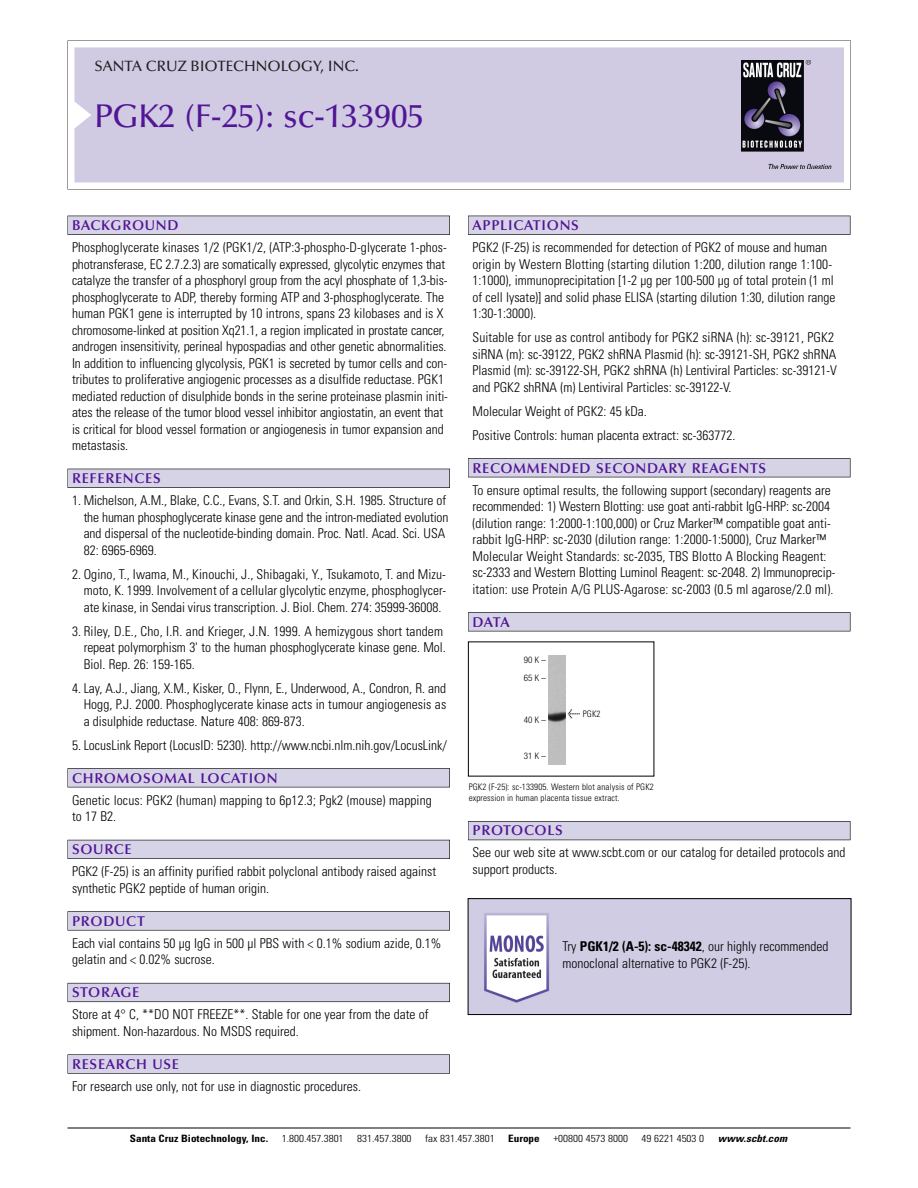
<style>
.page{position:relative;width:918px;height:1188px;background:#fff}
.page>*{position:absolute;margin:0;border:0;box-sizing:border-box;transform-origin:0 0}
.t1{font:500 33px "Optima";color:#511695}
.t2{font:500 15px "Optima";color:#231f20}
.t3{font:600 14.25px "Optima";letter-spacing:.05em;color:#511695}
.t4{font:300 condensed 13.5px/16.5px "Univers";color:#000}
.t5{font:300 condensed 10.2px "Univers";color:#000;scale:1.1 1}
.t6{font:700 condensed 10.2px "Univers";color:#000;scale:1.1 1}
.t7{font:italic 700 condensed 10.2px "Univers";letter-spacing:.005em;color:#000;scale:1.1 1}
.t8{font:300 condensed 9px/10.5px "Univers";letter-spacing:.015em;color:#000}
.t9{font:300 condensed 9px/18px "Helvetica Neue";letter-spacing:.13em;color:#000}
.s1{font-family:"Meta Plus";font-weight:400;font-stretch:normal;font-size:10.5px}
.s2{font-weight:700}
</style>
<div class="page">
<svg style="left:68px;top:40px;width:783px;height:149px"></svg>
<div style="left:74px;top:47px;width:770px;height:135px;background:#d1cae3"></div>
<img style="left:741px;top:60px;width:90px;height:108px">
<div style="left:68px;top:216px;width:382px;height:19px;background:#525155"></div>
<div style="left:68px;top:216px;width:381px;height:18px;background:#d7d3e7"></div>
<div style="left:68px;top:469px;width:382px;height:19px;background:#515055"></div>
<div style="left:68px;top:469px;width:381px;height:18px;background:#d7d3e7"></div>
<div style="left:68px;top:768px;width:382px;height:19px;background:#545357"></div>
<div style="left:68px;top:769px;width:381px;height:18px;background:#d7d3e7"></div>
<div style="left:68px;top:840px;width:382px;height:19px;background:#54535a"></div>
<div style="left:68px;top:840px;width:381px;height:18px;background:#d7d3e7"></div>
<svg style="left:68px;top:911px;width:382px;height:20px"></svg>
<div style="left:68px;top:912px;width:381px;height:18px;background:#d7d3e7"></div>
<div style="left:68px;top:983px;width:382px;height:19px;background:#66646e"></div>
<div style="left:68px;top:983px;width:381px;height:18px;background:#d7d3e7"></div>
<div style="left:68px;top:1054px;width:382px;height:20px;background:#616161"></div>
<div style="left:68px;top:1055px;width:381px;height:18px;background:#d7d3e7"></div>
<div style="left:468px;top:216px;width:382px;height:19px;background:#525155"></div>
<div style="left:468px;top:216px;width:382px;height:18px;background:#d7d3e7"></div>
<div style="left:468px;top:458px;width:382px;height:19px;background:#525155"></div>
<div style="left:468px;top:459px;width:382px;height:18px;background:#d7d3e7"></div>
<div style="left:468px;top:612px;width:382px;height:19px;background:#545357"></div>
<div style="left:468px;top:613px;width:382px;height:18px;background:#d7d3e7"></div>
<div style="left:468px;top:821px;width:382px;height:19px;background:#535259"></div>
<div style="left:468px;top:822px;width:382px;height:18px;background:#d7d3e7"></div>
<hr style="left:68px;top:1128px;width:782px;height:1px;background:#000">
<img style="left:548px;top:655px;width:18px;height:109px">
<img style="left:470px;top:900px;width:379px;height:113px">
<div style="left:468px;top:898px;width:383px;height:117px;border:1px solid #000"></div>
<p class="t2" style="left:94px;top:61px;width:266px">SANTA CRUZ BIOTECHNOLOGY, INC.</p>
<h1 class="t1" style="left:94px;top:103px;width:331px">PGK2 (F-25): sc-133905</h1>
<p class="t3" style="left:72px;top:219px;width:108px">BACKGROUND</p>
<p class="t4" style="left:72px;top:240px;width:378px">Phosphoglycerate kinases 1/2 (PGK1/2, (ATP:3-phospho-D-glycerate 1-phos&shy;photransferase, EC 2.7.2.3) are somatically expressed, glycolytic enzymes that catalyze the transfer of a phosphoryl group from the acyl phosphate of 1,3-bis&shy;phosphoglycerate to ADP, thereby forming ATP and 3-phosphoglycerate. The human PGK1 gene is interrupted by 10 introns, spans 23 kilobases and is X chromosome-linked at position Xq21.1, a region implicated in prostate cancer, androgen insensitivity, perineal hypospadias and other genetic abnormalities.<br>In addition to influencing glycolysis, PGK1 is secreted by tumor cells and con&shy;tributes to proliferative angiogenic processes as a disulfide reductase. PGK1 mediated reduction of disulphide bonds in the serine proteinase plasmin initi&shy;ates the release of the tumor blood vessel inhibitor angiostatin, an event that is critical for blood vessel formation or angiogenesis in tumor expansion and metastasis.</p>
<p class="t3" style="left:72px;top:473px;width:90px">REFERENCES</p>
<p class="t4" style="left:84px;top:493px;width:366px;text-indent:-12px">1. Michelson, A.M., Blake, C.C., Evans, S.T. and Orkin, S.H. 1985. Structure of the human phosphoglycerate kinase gene and the intron-mediated evolution and dispersal of the nucleotide-binding domain. Proc. Natl. Acad. Sci. USA 82: 6965-6969.</p>
<p class="t4" style="left:84px;top:567px;width:364px;text-align:justify;text-indent:-12px">2. Ogino, T., Iwama, M., Kinouchi, J., Shibagaki, Y., Tsukamoto, T. and Mizu&shy;moto, K. 1999. Involvement of a cellular glycolytic enzyme, phosphoglycer&shy;ate kinase, in Sendai virus transcription. J. Biol. Chem. 274: 35999-36008.</p>
<p class="t4" style="left:84px;top:624px;width:364px;text-indent:-12px">3. Riley, D.E., Cho, I.R. and Krieger, J.N. 1999. A hemizygous short tandem repeat polymorphism 3' to the human phosphoglycerate kinase gene. Mol.<br>Biol. Rep. 26: 159-165.</p>
<p class="t4" style="left:84px;top:681px;width:364px;text-align:justify;text-indent:-12px">4. Lay, A.J., Jiang, X.M., Kisker, O., Flynn, E., Underwood, A., Condron, R. and Hogg, P.J. 2000. Phosphoglycerate kinase acts in tumour angiogenesis as a disulphide reductase. Nature 408: 869-873.</p>
<p class="t4" style="left:72px;top:738px;width:376px">5. LocusLink Report (LocusID: 5230). http://www.ncbi.nlm.nih.gov/LocusLink/</p>
<p class="t3" style="left:72px;top:772px;width:207px">CHROMOSOMAL LOCATION</p>
<p class="t4" style="left:72px;top:793px;width:361px">Genetic locus: PGK2 (human) mapping to 6p12.3; Pgk2 (mouse) mapping to 17 B2.</p>
<p class="t3" style="left:72px;top:844px;width:61px">SOURCE</p>
<p class="t4" style="left:72px;top:864px;width:366px">PGK2 (F-25) is an affinity purified rabbit polyclonal antibody raised against synthetic PGK2 peptide of human origin.</p>
<p class="t3" style="left:72px;top:915px;width:74px">PRODUCT</p>
<p class="t4" style="left:72px;top:936px;width:371px">Each vial contains 50 µg IgG in 500 µl PBS with &lt; 0.1% sodium azide, 0.1% gelatin and &lt; 0.02% sucrose.</p>
<p class="t3" style="left:72px;top:987px;width:69px">STORAGE</p>
<p class="t4" style="left:72px;top:1007px;width:358px">Store at 4° C, **DO NOT FREEZE**. Stable for one year from the date of shipment. Non-hazardous. No MSDS required.</p>
<p class="t3" style="left:72px;top:1058px;width:109px">RESEARCH USE</p>
<p class="t4" style="left:72px;top:1079px;width:290px">For research use only, not for use in diagnostic procedures.</p>
<p class="t3" style="left:473px;top:219px;width:108px">APPLICATIONS</p>
<p class="t4" style="left:473px;top:240px;width:364px">PGK2 (F-25) is recommended for detection of PGK2 of mouse and human origin by Western Blotting (starting dilution 1:200, dilution range 1:100- 1:1000), immunoprecipitation [1-2 µg per 100-500 µg of total protein (1 ml of cell lysate)] and solid phase ELISA (starting dilution 1:30, dilution range 1:30-1:3000).</p>
<p class="t4" style="left:473px;top:330px;width:366px">Suitable for use as control antibody for PGK2 siRNA (h): sc-39121, PGK2 siRNA (m): sc-39122, PGK2 shRNA Plasmid (h): sc-39121-SH, PGK2 shRNA Plasmid (m): sc-39122-SH, PGK2 shRNA (h) Lentiviral Particles: sc-39121-V and PGK2 shRNA (m) Lentiviral Particles: sc-39122-V.</p>
<p class="t4" style="left:473px;top:400px;width:265px;line-height:24px">Molecular Weight of PGK2: 45 kDa.<br>Positive Controls: human placenta extract: sc-363772.</p>
<p class="t3" style="left:473px;top:462px;width:295px">RECOMMENDED SECONDARY REAGENTS</p>
<p class="t4" style="left:473px;top:483px;width:364px">To ensure optimal results, the following support (secondary) reagents are recommended: 1) Western Blotting: use goat anti-rabbit IgG-HRP: sc-2004 (dilution range: 1:2000-1:100,000) or Cruz Marker™ compatible goat anti&shy;rabbit IgG-HRP: sc-2030 (dilution range: 1:2000-1:5000), Cruz Marker™ Molecular Weight Standards: sc-2035, TBS Blotto A Blocking Reagent: sc-2333 and Western Blotting Luminol Reagent: sc-2048. 2) Immunoprecip&shy;itation: use Protein A/G PLUS-Agarose: sc-2003 (0.5 ml agarose/2.0 ml).</p>
<p class="t3" style="left:473px;top:616px;width:39px">DATA</p>
<p class="t9" style="left:524px;top:652px;width:24px">90K–<br>65K–</p>
<p class="t9" style="left:524px;top:712px;width:24px">40K–</p>
<p class="t9" style="left:524px;top:748px;width:24px">31K–</p>
<p class="t8" style="left:568px;top:709px;width:34px"><span class="s1">&lt;</span> PGK2</p>
<p class="t8" style="left:469px;top:783px;width:187px">PGK2 (F-25): sc-133905. Western blot analysis of PGK2 expression in human placenta tissue extract.</p>
<p class="t3" style="left:473px;top:825px;width:92px">PROTOCOLS</p>
<p class="t4" style="left:473px;top:846px;width:375px">See our web site at www.scbt.com or our catalog for detailed protocols and support products.</p>
<p class="t4" style="left:563px;top:939px;width:268px">Try <span class="s2">PGK1/2 (A-5): sc-48342</span>, our highly recommended monoclonal alternative to PGK2 (F-25).</p>
<p class="t6" style="left:130px;top:1135px;width:127px">Santa Cruz Biotechnology, Inc.</p>
<p class="t5" style="left:282px;top:1135px;width:58px">1.800.457.3801</p>
<p class="t5" style="left:357px;top:1135px;width:51px">831.457.3800</p>
<p class="t5" style="left:425px;top:1135px;width:65px">fax 831.457.3801</p>
<p class="t6" style="left:508px;top:1135px;width:30px">Europe</p>
<p class="t5" style="left:553px;top:1135px;width:69px">+00800 4573 8000</p>
<p class="t5" style="left:642px;top:1135px;width:58px">49 6221 4503 0</p>
<p class="t7" style="left:718px;top:1135px;width:64px">www.scbt.com</p>
</div>
